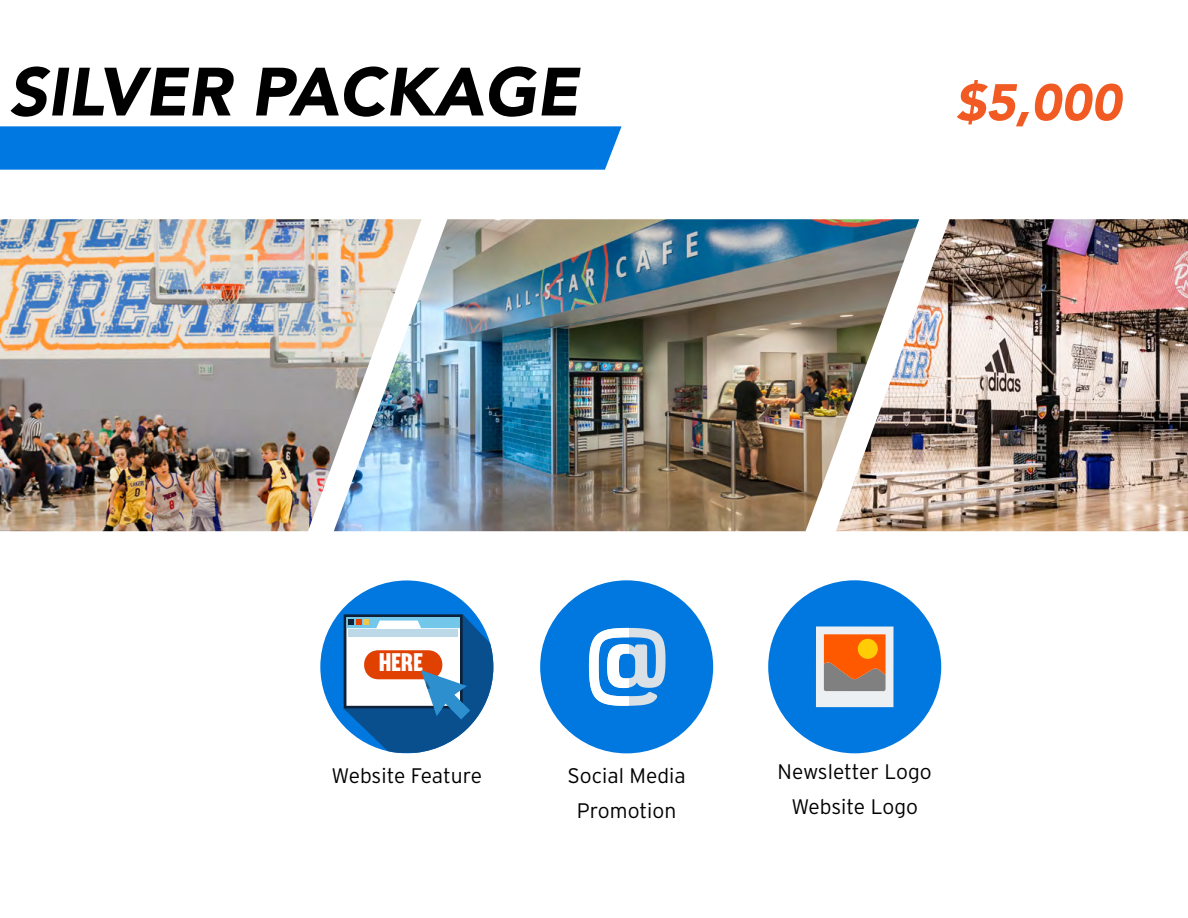
<style>
.page{position:relative;width:1188px;height:918px;background:#fff}
.page>*{position:absolute;margin:0;border:0;box-sizing:border-box;transform-origin:0 0}
.t1{font:italic 900 67.5px "Avenir";color:#000}
.t2{font:italic 900 51px "Avenir";color:#f15a22}
.t3{font:24.9px "Muro";color:#fff}
.t4{font:300 21px/34.5px "Interstate";color:#000;text-align:center}
</style>
<div class="page">
<div style="left:540px;top:580px;width:173px;height:173px;background:#0078e0;border-radius:50%"></div>
<svg style="left:589px;top:628px;width:77px;height:78px"></svg>
<div style="left:768px;top:580px;width:173px;height:173px;background:#0078e0;border-radius:50%"></div>
<div style="left:816px;top:626px;width:77px;height:81px;background:#edf0f2"></div>
<svg style="left:824px;top:634px;width:62px;height:57px;background:#cf6a33"></svg>
<div style="left:858px;top:639px;width:20px;height:20px;background:#ffcc05;border-radius:50%"></div>
<div style="left:0;top:126px;width:622px;height:44px;background:#0078e1"></div>
<img style="left:0;top:219px;width:334px;height:312px">
<img style="left:334px;top:219px;width:502px;height:312px">
<img style="left:836px;top:219px;width:352px;height:312px">
<svg style="left:320px;top:580px;width:173px;height:173px"></svg>
<h1 class="t1" style="left:9px;top:36px;width:572px">SILVER PACKAGE</h1>
<h2 class="t2" style="left:956px;top:60px;width:168px">$5,000</h2>
<p class="t3" style="left:379px;top:647px;width:45px">HERE</p>
<p class="t4" style="left:332px;top:758px;width:152px">Website Feature</p>
<p class="t4" style="left:568px;top:758px;width:120px">Social Media<br>Promotion</p>
<p class="t4" style="left:778px;top:755px;width:156px">Newsletter Logo<br>Website Logo</p>
</div>
